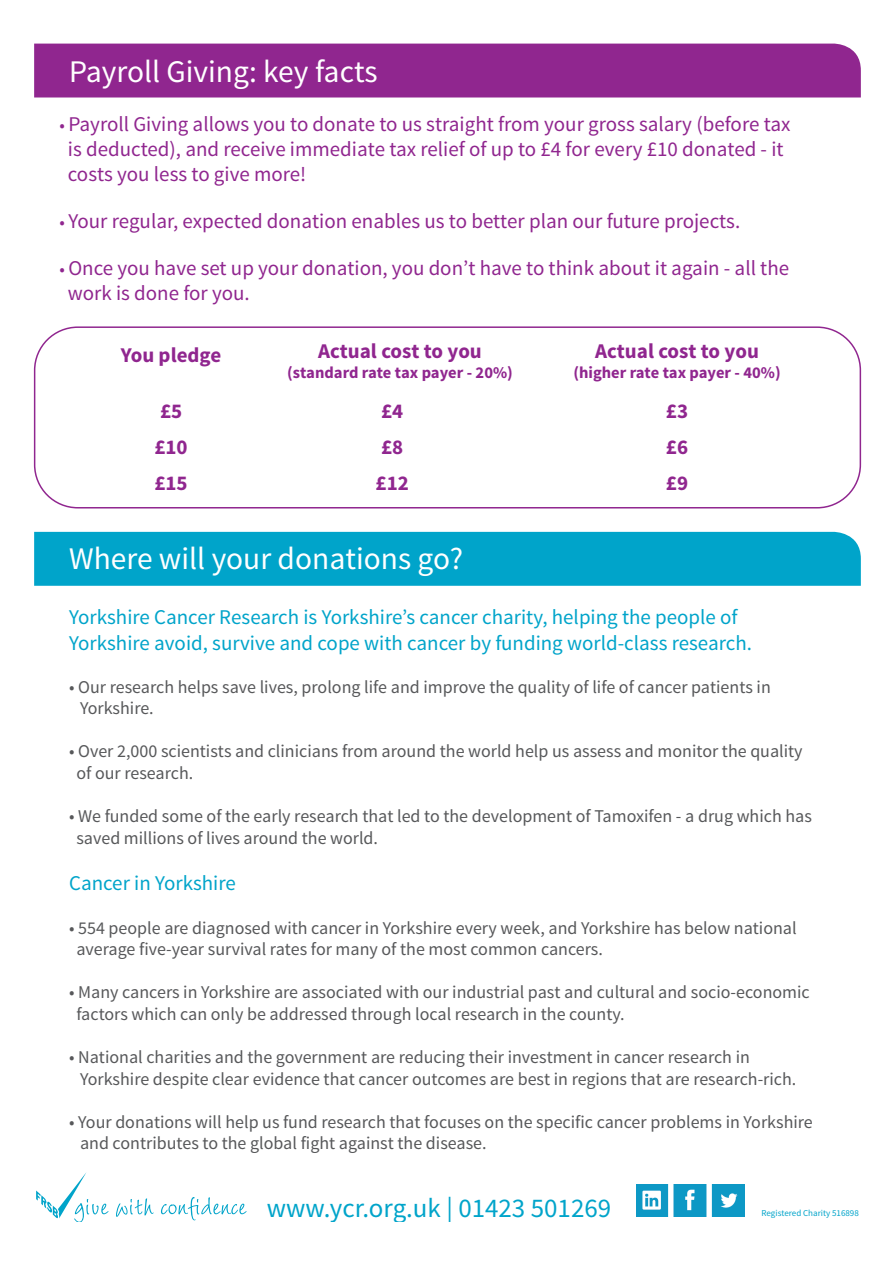
<style>
.page{position:relative;width:893px;height:1263px;background:#fff}
.page>*{position:absolute;margin:0;border:0;box-sizing:border-box;transform-origin:0 0}
.t1{font:31.5px "Source Sans Pro";color:#fff}
.t2{font:27px "Source Sans Pro";color:#00a4ca}
.t3{font:21px/25.2px "Source Sans Pro";color:#90268f}
.t4{font:21px/25.2px "Source Sans Pro";color:#00a4ca}
.t5{font:700 21px/36px "Source Sans Pro";color:#90268f}
.t6{font:18px/21.6px "Source Sans Pro";color:#57585a}
.t7{font:700 16.5px "Source Sans Pro";color:#90268f}
.t8{font:9px "Source Sans Pro";color:#00a4ca}
.s1{font-size:18px}
</style>
<div class="page">
<div style="left:34px;top:44px;width:827px;height:53px;background:#90268f"></div>
<div style="left:34px;top:532px;width:827px;height:54px;background:#00a4ca"></div>
<div style="left:34px;top:326px;width:827px;height:182px;border:1px solid #90268f;border-radius:43px"></div>
<svg style="left:36px;top:1172px;width:72px;height:50px"></svg>
<svg style="left:116px;top:1198px;width:38px;height:19px"></svg>
<svg style="left:161px;top:1197px;width:86px;height:23px"></svg>
<img style="left:636px;top:1184px;width:108px;height:32px">
<h1 class="t1" style="left:69px;top:52px;width:310px">Payroll Giving: key facts</h1>
<p class="t3" style="left:68px;top:112px;width:724px;text-indent:-8px"><span class="s1">•</span> Payroll Giving allows you to donate to us straight from your gross salary (before tax is deducted), and receive immediate tax relief of up to £4 for every £10 donated - it costs you less to give more!</p>
<p class="t3" style="left:59px;top:209px;width:682px"><span class="s1">•</span> Your regular, expected donation enables us to better plan our future projects.</p>
<p class="t3" style="left:68px;top:256px;width:723px;text-indent:-8px"><span class="s1">•</span> Once you have set up your donation, you don’t have to think about it again - all the work is done for you.</p>
<p class="t5" style="left:121px;top:337px;width:102px">You pledge</p>
<p class="t5" style="left:318px;top:334px;width:165px">Actual cost to you</p>
<p class="t7" style="left:287px;top:362px;width:227px">(standard rate tax payer - 20%)</p>
<p class="t5" style="left:154px;top:394px;width:35px">£5 £10 £15</p>
<p class="t5" style="left:376px;top:394px;width:35px">£4 £8 £12</p>
<p class="t5" style="left:595px;top:334px;width:165px">Actual cost to you</p>
<p class="t7" style="left:573px;top:362px;width:209px">(higher rate tax payer - 40%)</p>
<p class="t5" style="left:666px;top:394px;width:24px;text-align:justify">£3 £6 £9</p>
<h1 class="t1" style="left:69px;top:539px;width:395px">Where will your donations go?</h1>
<p class="t4" style="left:69px;top:605px;width:684px">Yorkshire Cancer Research is Yorkshire’s cancer charity, helping the people of<br>Yorkshire avoid, survive and cope with cancer by funding world-class research.</p>
<p class="t6" style="left:80px;top:676px;width:692px;text-indent:-11px">• Our research helps save lives, prolong life and improve the quality of life of cancer patients in<br>Yorkshire.</p>
<p class="t6" style="left:76px;top:741px;width:728px;text-indent:-7px">• Over 2,000 scientists and clinicians from around the world help us assess and monitor the quality of our research.</p>
<p class="t6" style="left:76px;top:806px;width:737px;text-indent:-7px">• We funded some of the early research that led to the development of Tamoxifen - a drug which has saved millions of lives around the world.</p>
<p class="t4" style="left:69px;top:871px;width:168px">Cancer in Yorkshire</p>
<p class="t6" style="left:76px;top:917px;width:722px;text-indent:-7px">• 554 people are diagnosed with cancer in Yorkshire every week, and Yorkshire has below national average five-year survival rates for many of the most common cancers.</p>
<p class="t6" style="left:76px;top:982px;width:735px;text-indent:-7px">• Many cancers in Yorkshire are associated with our industrial past and cultural and socio-economic factors which can only be addressed through local research in the county.</p>
<p class="t6" style="left:80px;top:1046px;width:718px;text-indent:-11px">• National charities and the government are reducing their investment in cancer research in<br>Yorkshire despite clear evidence that cancer outcomes are best in regions that are research-rich.</p>
<p class="t6" style="left:80px;top:1111px;width:734px;text-indent:-11px">• Your donations will help us fund research that focuses on the specific cancer problems in Yorkshire and contributes to the global fight against the disease.</p>
<h2 class="t2" style="left:267px;top:1191px;width:346px">www.ycr.org.uk | 01423 501269</h2>
<p class="t8" style="left:761px;top:1207px;width:99px">Registered Charity 516898</p>
</div>
